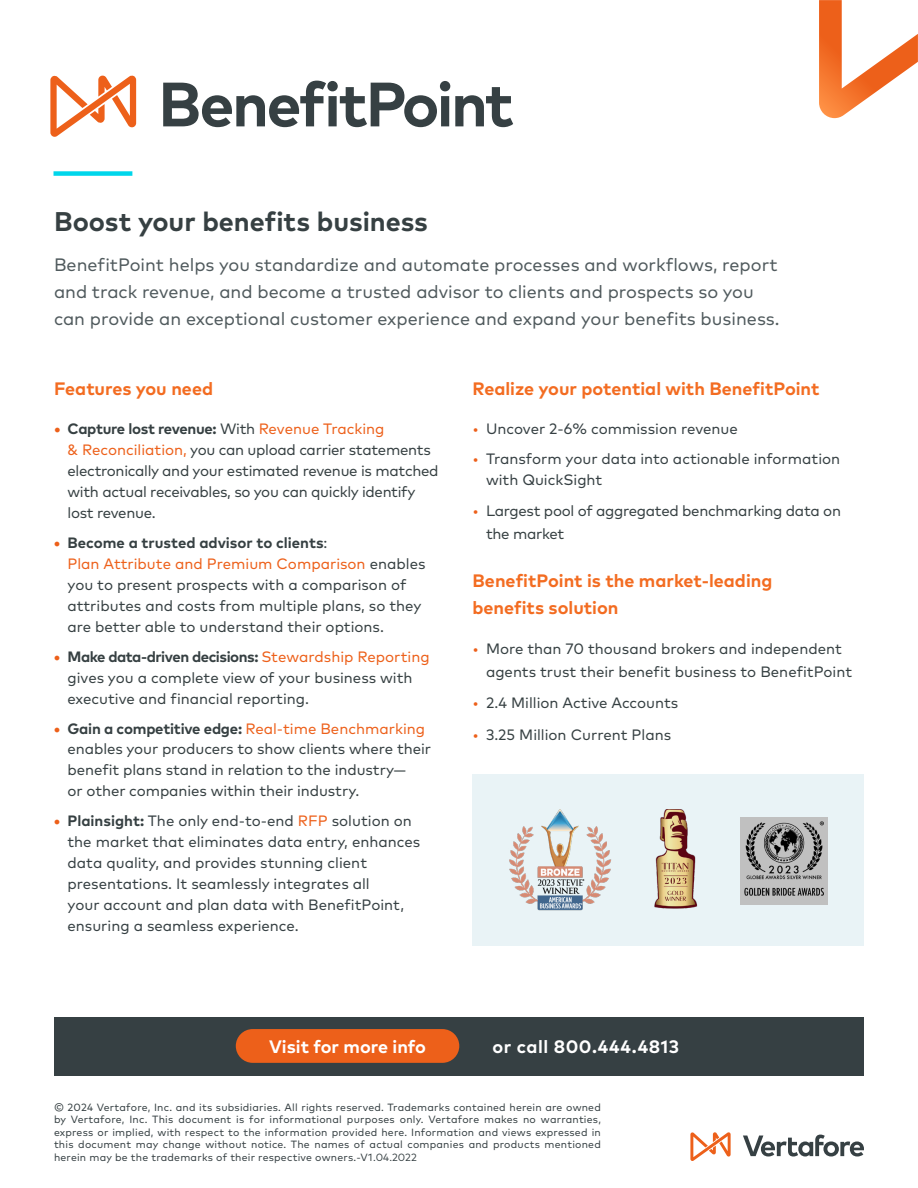
<style>
.page{position:relative;width:918px;height:1188px;background:#fff}
.page>*{position:absolute;margin:0;border:0;box-sizing:border-box;transform-origin:0 0}
.t1{font:700 27px "Mark Pro";color:#364042}
.t2{font:18px/27px "Mark Pro";color:#505a5d}
.t3{font:700 18px/27px "Mark Pro";color:#f36c21}
.t4{font:700 18px "Mark Pro";letter-spacing:.03em;color:#fff}
.t5{font:700 18px "Mark Pro";color:#fff}
.t6{font:15px/21px "Mark Pro";letter-spacing:-.005em;color:#364042}
.t7{font:15px/21px "Mark Pro";color:#364043}
.t8{font:10.5px/12.6px "Mark Pro";letter-spacing:.02em;color:#364043;text-align:justify}
.s1{font-weight:700;color:#ed601a}
.s2{font-weight:700}
.s3{color:#ed601a}
.s4{font-weight:700;color:#364042}
.s5{font-style:inherit}
</style>
<div class="page">
<svg style="left:690px;top:1132px;width:41px;height:29px"></svg>
<svg style="left:743px;top:1135px;width:121px;height:22px"></svg>
<div style="left:54px;top:1017px;width:810px;height:59px;background:#364043"></div>
<div style="left:236px;top:1029px;width:223px;height:34px;background:#ed601a;border-radius:17px"></div>
<svg style="left:50px;top:76px;width:86px;height:61px"></svg>
<svg style="left:163px;top:81px;width:350px;height:46px"></svg>
<div style="left:54px;top:171px;width:78px;height:5px;background:#00d6eb"></div>
<svg style="left:819px;top:0;width:99px;height:118px"></svg>
<div style="left:472px;top:774px;width:392px;height:172px;background:#e9f3f6"></div>
<img style="left:509px;top:809px;width:102px;height:102px">
<img style="left:654px;top:809px;width:44px;height:100px">
<img style="left:740px;top:817px;width:88px;height:87px">
<h1 class="t1" style="left:54px;top:201px;width:375px">Boost your benefits business</h1>
<p class="t2" style="left:54px;top:250px;width:727px">BenefitPoint helps you standardize and automate processes and workflows, report and track revenue, and become a trusted advisor to clients and prospects so you can provide an exceptional customer experience and expand your benefits business.</p>
<p class="t3" style="left:54px;top:373px;width:161px">Features you need</p>
<p class="t6" style="left:67px;top:416px;width:373px;text-indent:-13px"><span class="s1">•</span> <span class="s2">Capture lost revenue:</span> With <span class="s3">Revenue Tracking<br>&amp; Reconciliation,</span> you can upload carrier statements electronically and your estimated revenue is matched with actual receivables, so you can quickly identify lost revenue.</p>
<p class="t6" style="left:67px;top:530px;width:360px;text-indent:-14px"><span class="s1">•</span> <span class="s2">Become a trusted advisor to clients</span>:<br><span class="s3">Plan Attribute and Premium Comparison</span> enables you to present prospects with a comparison of attributes and costs from multiple plans, so they are better able to understand their options.</p>
<p class="t6" style="left:67px;top:644px;width:364px;text-indent:-14px"><span class="s1">•</span> <span class="s2">Make data-driven decisions:</span> <span class="s3">Stewardship Reporting </span>gives you a complete view of your business with executive and financial reporting.</p>
<p class="t6" style="left:67px;top:716px;width:365px;text-indent:-14px"><span class="s1">•</span> <span class="s2">Gain a competitive edge:</span> <span class="s3">Real-time Benchmarking </span>enables your producers to show clients where their benefit plans stand in relation to the industry—<br>or other companies within their industry.</p>
<p class="t7" style="left:67px;top:809px;width:354px;text-indent:-14px"><span class="s1">•</span> <span class="s4">Plainsight:</span> The only end-to-end <span class="s3">RFP</span> solution on the market that eliminates data entry, enhances data quality, and provides stunning client presentations. It seamlessly integrates all<br>your account and plan data with BenefitPoint, ensuring a seamless experience.</p>
<p class="t3" style="left:472px;top:373px;width:349px">Realize your potential with BenefitPoint</p>
<p class="t7" style="left:472px;top:416px;width:267px"><span class="s3">•</span> Uncover 2-6% commission revenue</p>
<p class="t7" style="left:486px;top:446px;width:356px;text-indent:-14px"><span class="s3">•</span> Transform your data into actionable information with QuickSight</p>
<p class="t6" style="left:486px;top:498px;width:357px;line-height:22.5px;text-indent:-14px"><span class="s3">•</span> Largest pool of aggregated benchmarking data on the market</p>
<p class="t3" style="left:472px;top:565px;width:301px">BenefitPoint is the market-leading benefits solution</p>
<p class="t6" style="left:486px;top:636px;width:368px;line-height:22.5px;text-indent:-14px"><span class="s3">•</span> More than 70 thousand brokers and independent agents trust their benefit business to BenefitPoint</p>
<p class="t6" style="left:472px;top:691px;width:207px"><span class="s3">•</span> 2.4 Million Active Accounts</p>
<p class="t6" style="left:472px;top:722px;width:200px"><span class="s3">•</span> 3.25 Million Current Plans</p>
<p class="t5" style="left:269px;top:1033px;width:158px">Visit for more info</p>
<p class="t4" style="left:493px;top:1033px;width:188px">or call 800.444.4813</p>
<p class="t8" style="left:54px;top:1100px;width:548px">© 2024 Vertafore, Inc. and its subsidiaries. All rights reserved. Trademarks contained herein are owned by Vertafore, Inc. This document is for informational purposes only. Vertafore makes no warranties, express or implied, with respect to the information provided here. Information and views expressed in this document may change without notice. The names of actual companies and products mentioned herein may be the trademarks of their respective owners.-V1<span class="s5">.04.2022</span></p>
</div>
